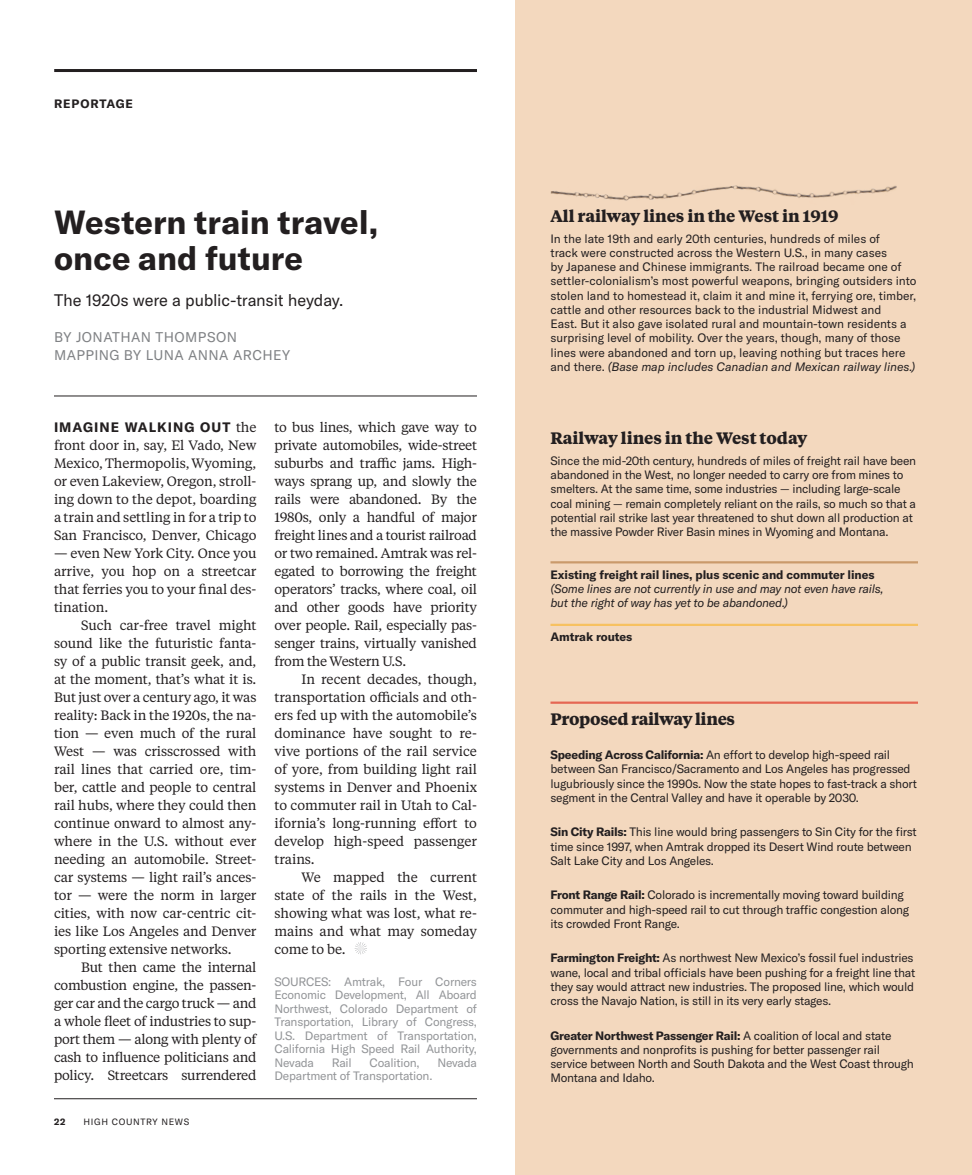
<style>
.page{position:relative;width:972px;height:1175px;background:#fff}
.page>*{position:absolute;margin:0;border:0;box-sizing:border-box;transform-origin:0 0}
.t1{font:700 33px/36px "GT America";color:#231f20}
.t2{font:700 16.5px "Tiempos Text";letter-spacing:-.005em;color:#231f20}
.t3{font:16.5px "GT America";letter-spacing:-.01em;color:#231f20}
.t4{font:13.8px/18px "GT America";letter-spacing:.03em;color:#808285}
.t5{font:13.5px/18px "Tiempos Text";letter-spacing:-.005em;color:#231f20;text-align:justify}
.t6{font:700 13.5px "GT America";letter-spacing:.075em;color:#231f20}
.t7{font:12px/14.2px "GT America";letter-spacing:-.02em;color:#231f20}
.t8{font:12px/13.5px "GT America";letter-spacing:-.02em;color:#939598;text-align:justify}
.t9{font:italic 12px/13.5px "GT America";letter-spacing:-.02em;color:#231f20}
.t10{font:700 12px "GT America";letter-spacing:-.005em;color:#231f20}
.t11{font:700 12px "GT America";letter-spacing:.075em;color:#231f20}
.t12{font:9px "GT America";letter-spacing:.075em;color:#231f20}
.t13{font:700 9px "GT America";color:#231f20}
.s1{font-family:"Tiempos Text";font-weight:400}
.s2{font-style:italic}
.s3{font-weight:700}
</style>
<div class="page">
<div style="left:515px;top:0;width:457px;height:1174px;background:#f3d8be"></div>
<svg style="left:355px;top:942px;width:12px;height:12px"></svg>
<hr style="left:54px;top:1098px;width:423px;height:1px;background:#231f20">
<hr style="left:54px;top:69px;width:423px;height:3px;background:#231f20">
<hr style="left:54px;top:396px;width:423px;height:1px;background:#231f20">
<hr style="left:550px;top:623px;width:368px;height:3px;background:#f8bc49">
<hr style="left:550px;top:561px;width:368px;height:2px;background:#a96828">
<hr style="left:550px;top:701px;width:368px;height:3px;background:#df3625">
<img style="left:550px;top:185px;width:347px;height:16px">
<p class="t11" style="left:54px;top:96px;width:80px">REPORTAGE</p>
<h1 class="t1" style="left:54px;top:204px;width:325px">Western train travel, once and future</h1>
<h2 class="t3" style="left:54px;top:290px;width:291px">The 1920s were a public-transit heyday.</h2>
<p class="t4" style="left:54px;top:328px;width:238px">BY JONATHAN THOMPSON<br>MAPPING BY LUNA ANNA ARCHEY</p>
<p class="t6" style="left:54px;top:419px;width:204px">IMAGINE WALKING OUT <span class="s1">the</span></p>
<p class="t5" style="left:54px;top:436px;width:204px">front door in, say, El Vado, New Mexico, Thermopolis, Wyoming, or even Lakeview, Oregon, stroll&shy;ing down to the depot, boarding a train and settling in for a trip to San Francisco, Denver, Chicago</p>
<p class="t5" style="left:54px;top:544px;width:204px">— even New York City. Once you arrive, you hop on a streetcar that ferries you to your final des&shy;tination.</p>
<p class="t5" style="left:54px;top:616px;width:204px;text-indent:27px">Such car-free travel might sound like the futuristic fanta&shy;sy of a public transit geek, and, at the moment, that’s what it is.<br>But just over a century ago, it was reality: Back in the 1920s, the na&shy;tion — even much of the rural West — was crisscrossed with rail lines that carried ore, tim&shy;ber, cattle and people to central rail hubs, where they could then continue onward to almost any&shy;where in the U.S. without ever needing an automobile. Street&shy;car systems — light rail’s ances&shy;tor — were the norm in larger cities, with now car-centric cit&shy;ies like Los Angeles and Denver sporting extensive networks.</p>
<p class="t5" style="left:54px;top:957px;width:204px;text-indent:27px">But then came the internal combustion engine, the passen&shy;ger car and the cargo truck — and a whole fleet of industries to sup&shy;port them — along with plenty of cash to influence politicians and policy. Streetcars surrendered</p>
<p class="t13" style="left:54px;top:1116px;width:13px">22</p>
<p class="t12" style="left:83px;top:1117px;width:107px">HIGH COUNTRY NEWS</p>
<p class="t5" style="left:274px;top:417px;width:204px">to bus lines, which gave way to private automobiles, wide-street suburbs and traffic jams. High&shy;ways sprang up, and slowly the rails were abandoned. By the 1980s, only a handful of major freight lines and a tourist railroad or two remained. Amtrak was rel&shy;egated to borrowing the freight operators’ tracks, where coal, oil and other goods have priority over people. Rail, especially pas&shy;senger trains, virtually vanished from the Western U.S.</p>
<p class="t5" style="left:274px;top:669px;width:204px;text-indent:27px">In recent decades, though, transportation officials and oth&shy;ers fed up with the automobile’s dominance have sought to re&shy;vive portions of the rail service of yore, from building light rail systems in Denver and Phoenix to commuter rail in Utah to Cal&shy;ifornia’s long-running effort to develop high-speed passenger trains.</p>
<p class="t5" style="left:274px;top:867px;width:204px;text-indent:27px">We mapped the current state of the rails in the West, showing what was lost, what re&shy;mains and what may someday come to be.</p>
<p class="t8" style="left:275px;top:975px;width:204px">SOURCES: Amtrak, Four Corners Economic Development, All Aboard Northwest, Colorado Department of Transportation, Library of Congress, U.S. Department of Transportation, California High Speed Rail Authority, Nevada</p>
<p class="t8" style="left:332px;top:1056px;width:22px">Rail</p>
<p class="t8" style="left:370px;top:1056px;width:52px">Coalition,</p>
<p class="t8" style="left:437px;top:1056px;width:41px">Nevada</p>
<p class="t8" style="left:275px;top:1069px;width:159px">Department of Transportation.</p>
<h2 class="t2" style="left:550px;top:204px;width:290px">All railway lines in the West in 1919</h2>
<p class="t7" style="left:550px;top:231px;width:368px">In the late 19th and early 20th centuries, hundreds of miles of<br>track were constructed across the Western U.S., in many cases<br>by Japanese and Chinese immigrants. The railroad became one of settler-colonialism’s most powerful weapons, bringing outsiders into stolen land to homestead it, claim it and mine it, ferrying ore, timber, cattle and other resources back to the industrial Midwest and<br>East. But it also gave isolated rural and mountain-town residents a surprising level of mobility. Over the years, though, many of those lines were abandoned and torn up, leaving nothing but traces here and there. <span class="s2">(Base map includes Canadian and Mexican railway lines.)</span></p>
<h2 class="t2" style="left:550px;top:426px;width:259px">Railway lines in the West today</h2>
<p class="t7" style="left:550px;top:453px;width:367px">Since the mid-20th century, hundreds of miles of freight rail have been abandoned in the West, no longer needed to carry ore from mines to smelters. At the same time, some industries — including large-scale coal mining — remain completely reliant on the rails, so much so that a potential rail strike last year threatened to shut down all production at the massive Powder River Basin mines in Wyoming and Montana.</p>
<p class="t10" style="left:550px;top:567px;width:326px">Existing freight rail lines, plus scenic and commuter lines</p>
<p class="t9" style="left:550px;top:582px;width:335px">(Some lines are not currently in use and may not even have rails, but the right of way has yet to be abandoned.)</p>
<p class="t10" style="left:550px;top:629px;width:83px">Amtrak routes</p>
<h2 class="t2" style="left:550px;top:707px;width:186px">Proposed railway lines</h2>
<p class="t7" style="left:550px;top:747px;width:368px"><span class="s3">Speeding Across California:</span> An effort to develop high-speed rail between San Francisco/Sacramento and Los Angeles has progressed lugubriously since the 1990s. Now the state hopes to fast-track a short segment in the Central Valley and have it operable by 2030.</p>
<p class="t7" style="left:550px;top:825px;width:368px"><span class="s3">Sin City Rails:</span> This line would bring passengers to Sin City for the first time since 1997, when Amtrak dropped its Desert Wind route between<br>Salt Lake City and Los Angeles.</p>
<p class="t7" style="left:550px;top:888px;width:360px"><span class="s3">Front Range Rail:</span> Colorado is incrementally moving toward building commuter and high-speed rail to cut through traffic congestion along its crowded Front Range.</p>
<p class="t7" style="left:550px;top:951px;width:366px"><span class="s3">Farmington Freight:</span> As northwest New Mexico’s fossil fuel industries wane, local and tribal officials have been pushing for a freight line that they say would attract new industries. The proposed line, which would cross the Navajo Nation, is still in its very early stages.</p>
<p class="t7" style="left:550px;top:1028px;width:365px"><span class="s3">Greater Northwest Passenger Rail:</span> A coalition of local and state governments and nonprofits is pushing for better passenger rail service between North and South Dakota and the West Coast through Montana and Idaho.</p>
</div>
